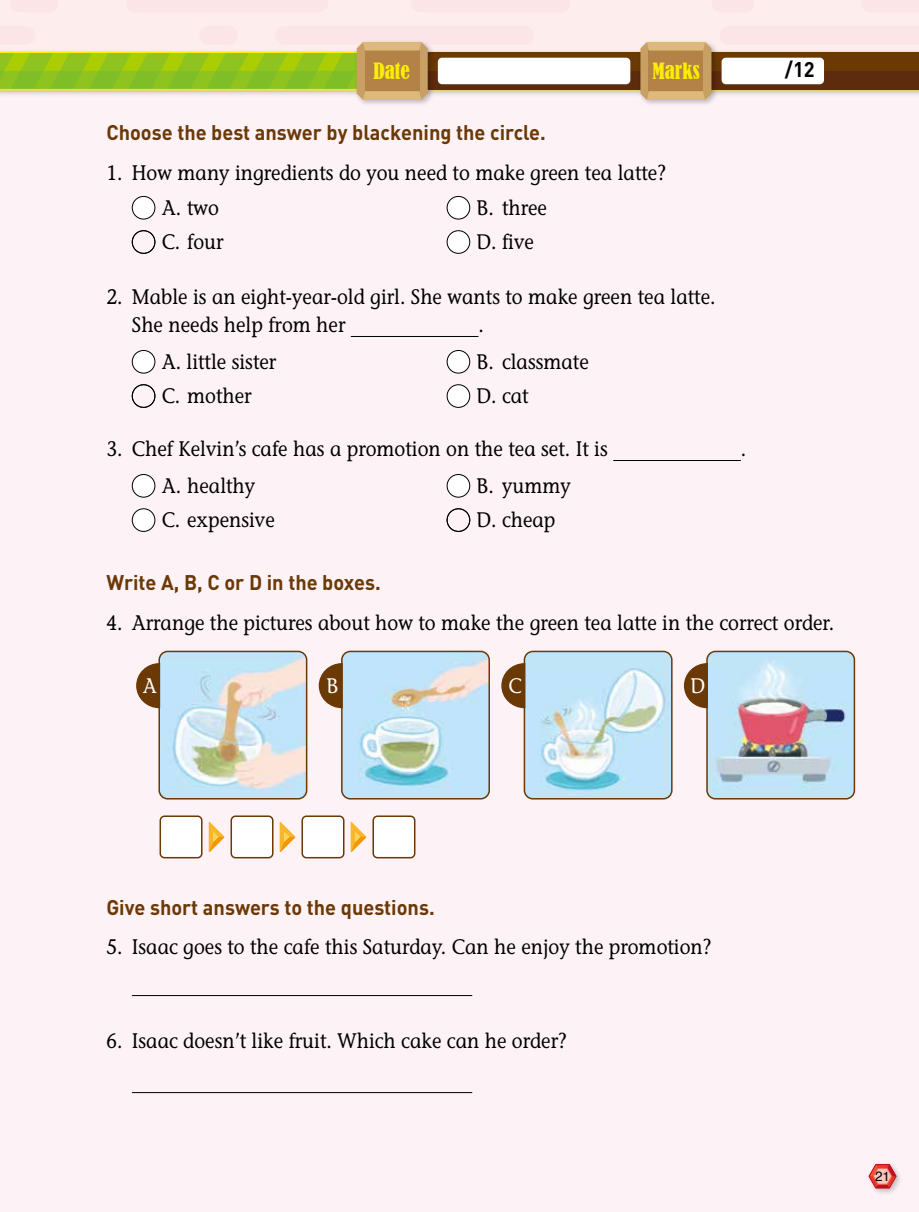
<style>
.page{position:relative;width:919px;height:1212px;background:#fff}
.page>*{position:absolute;margin:0;border:0;box-sizing:border-box;transform-origin:0 0}
.t1{font:21px/35.4px "Stone Informal";color:#000;scale:.9 1}
.t2{font:700 21px "DIN";color:#6a3906;scale:.95 1}
.t3{font:condensed 21px "Bernard";color:#faee00}
.t4{font:21px "Stone Informal";color:#fff;scale:.9 1}
.t5{font:700 21px "DIN";color:#000;scale:.95 1}
.t6{font:13.5px "Helvetica";color:#000}
</style>
<div class="page">
<div style="left:0;top:0;width:918px;height:1212px;background:#fdf2f6"></div>
<img style="left:874px;top:1170px;width:26px;height:23px">
<svg style="left:868px;top:1164px;width:28px;height:25px"></svg>
<div style="left:0;top:0;width:918px;height:77px;background:#fdeeed"></div>
<svg style="left:0;top:39px;width:918px;height:65px"></svg>
<div style="left:132px;top:196px;width:23px;height:23px;background:#fff;border-radius:50%"></div>
<div style="left:132px;top:196px;width:23px;height:23px;border:1px solid #000;border-radius:50%"></div>
<div style="left:447px;top:196px;width:22px;height:23px;background:#fff;border-radius:50%"></div>
<div style="left:446px;top:196px;width:24px;height:23px;border:1px solid #000;border-radius:50%"></div>
<div style="left:132px;top:230px;width:23px;height:24px;border:1px solid #000;border-radius:50%"></div>
<div style="left:447px;top:231px;width:22px;height:22px;background:#fff;border-radius:50%"></div>
<div style="left:446px;top:230px;width:24px;height:24px;border:1px solid #000;border-radius:50%"></div>
<hr style="left:351px;top:336px;width:127px;height:1px;background:#000">
<div style="left:132px;top:350px;width:23px;height:23px;background:#fff;border-radius:50%"></div>
<div style="left:132px;top:350px;width:23px;height:23px;border:1px solid #000;border-radius:50%"></div>
<div style="left:447px;top:350px;width:22px;height:23px;background:#fff;border-radius:50%"></div>
<div style="left:446px;top:350px;width:24px;height:23px;border:1px solid #000;border-radius:50%"></div>
<div style="left:132px;top:384px;width:23px;height:24px;border:1px solid #000;border-radius:50%"></div>
<div style="left:447px;top:385px;width:22px;height:22px;background:#fff;border-radius:50%"></div>
<div style="left:446px;top:384px;width:24px;height:24px;border:1px solid #000;border-radius:50%"></div>
<hr style="left:613px;top:460px;width:127px;height:1px;background:#000">
<div style="left:132px;top:474px;width:23px;height:23px;background:#fff;border-radius:50%"></div>
<div style="left:132px;top:474px;width:23px;height:23px;border:1px solid #000;border-radius:50%"></div>
<div style="left:447px;top:474px;width:22px;height:23px;background:#fff;border-radius:50%"></div>
<div style="left:446px;top:474px;width:24px;height:23px;border:1px solid #000;border-radius:50%"></div>
<div style="left:132px;top:509px;width:23px;height:22px;background:#fff;border-radius:50%"></div>
<div style="left:132px;top:508px;width:23px;height:24px;border:1px solid #000;border-radius:50%"></div>
<div style="left:446px;top:508px;width:24px;height:24px;border:1px solid #000;border-radius:50%"></div>
<svg style="left:209px;top:822px;width:15px;height:30px"></svg>
<svg style="left:280px;top:822px;width:15px;height:30px"></svg>
<svg style="left:350px;top:822px;width:16px;height:30px"></svg>
<div style="left:160px;top:816px;width:42px;height:42px;background:#fff;border-radius:4px"></div>
<div style="left:159px;top:815px;width:43px;height:43px;border:2px solid #6a3906;border-radius:4px"></div>
<div style="left:231px;top:816px;width:42px;height:42px;background:#fff;border-radius:4px"></div>
<div style="left:230px;top:815px;width:43px;height:43px;border:2px solid #6a3906;border-radius:4px"></div>
<div style="left:302px;top:816px;width:42px;height:42px;background:#fff;border-radius:4px"></div>
<div style="left:301px;top:815px;width:43px;height:43px;border:2px solid #6a3906;border-radius:4px"></div>
<div style="left:373px;top:816px;width:41px;height:42px;background:#fff;border-radius:4px"></div>
<div style="left:372px;top:815px;width:43px;height:43px;border:2px solid #6a3906;border-radius:4px"></div>
<img style="left:159px;top:651px;width:147px;height:147px">
<div style="left:158px;top:651px;width:149px;height:148px;border:2px solid #6a3906;border-radius:9px"></div>
<svg style="left:136px;top:662px;width:25px;height:47px"></svg>
<img style="left:342px;top:651px;width:147px;height:147px">
<div style="left:341px;top:651px;width:149px;height:148px;border:2px solid #6a3906;border-radius:9px"></div>
<svg style="left:318px;top:662px;width:25px;height:47px"></svg>
<img style="left:526px;top:651px;width:145px;height:147px">
<div style="left:523px;top:651px;width:149px;height:148px;border:2px solid #6a3906;border-radius:9px"></div>
<svg style="left:501px;top:662px;width:25px;height:47px"></svg>
<img style="left:707px;top:651px;width:147px;height:147px">
<div style="left:706px;top:651px;width:149px;height:148px;border:2px solid #6a3906;border-radius:9px"></div>
<svg style="left:683px;top:662px;width:25px;height:47px"></svg>
<hr style="left:132px;top:995px;width:340px;height:1px;background:#000">
<hr style="left:132px;top:1092px;width:340px;height:1px;background:#000">
<p class="t3" style="left:373px;top:59px;width:38px">Date</p>
<p class="t3" style="left:652px;top:59px;width:49px">Marks</p>
<p class="t2" style="left:106px;top:119px;width:464px">Choose the best answer by blackening the circle.</p>
<p class="t1" style="left:162px;top:155px;width:562px;text-indent:-55px">1. How many ingredients do you need to make green tea latte?<br>A. two</p>
<p class="t1" style="left:476px;top:190px;width:80px">B. three</p>
<p class="t1" style="left:162px;top:224px;width:70px">C. four</p>
<p class="t1" style="left:476px;top:224px;width:65px">D. five</p>
<p class="t1" style="left:132px;top:282px;width:650px;line-height:28.5px;text-indent:-26px">2. Mable is an eight-year-old girl. She wants to make green tea latte.<br>She needs help from her</p>
<p class="t1" style="left:478px;top:307px;width:8px">.</p>
<p class="t1" style="left:162px;top:344px;width:129px">A. little sister</p>
<p class="t1" style="left:476px;top:344px;width:126px">B. classmate</p>
<p class="t1" style="left:162px;top:378px;width:101px">C. mother</p>
<p class="t1" style="left:476px;top:378px;width:59px">D. cat</p>
<p class="t1" style="left:106px;top:431px;width:558px">3. Chef Kelvin’s cafe has a promotion on the tea set. It is</p>
<p class="t1" style="left:162px;top:468px;width:105px">A. healthy</p>
<p class="t1" style="left:476px;top:468px;width:106px">B. yummy</p>
<p class="t1" style="left:162px;top:502px;width:127px">C. expensive</p>
<p class="t1" style="left:476px;top:502px;width:89px">D. cheap</p>
<p class="t1" style="left:740px;top:431px;width:8px">.</p>
<p class="t5" style="left:784px;top:56px;width:33px">/12</p>
<p class="t2" style="left:106px;top:569px;width:290px">Write A, B, C or D in the boxes.</p>
<p class="t1" style="left:106px;top:605px;width:810px">4. Arrange the pictures about how to make the green tea latte in the correct order.</p>
<p class="t4" style="left:143px;top:673px;width:17px">A</p>
<p class="t4" style="left:326px;top:673px;width:15px">B</p>
<p class="t4" style="left:508px;top:673px;width:16px">C</p>
<p class="t4" style="left:690px;top:673px;width:18px">D</p>
<p class="t2" style="left:106px;top:893px;width:347px">Give short answers to the questions.</p>
<p class="t1" style="left:106px;top:929px;width:674px">5. Isaac goes to the cafe this Saturday. Can he enjoy the promotion?</p>
<p class="t1" style="left:106px;top:1023px;width:513px">6. Isaac doesn’t like fruit. Which cake can he order?</p>
<p class="t6" style="left:874px;top:1166px;width:17px">21</p>
</div>
